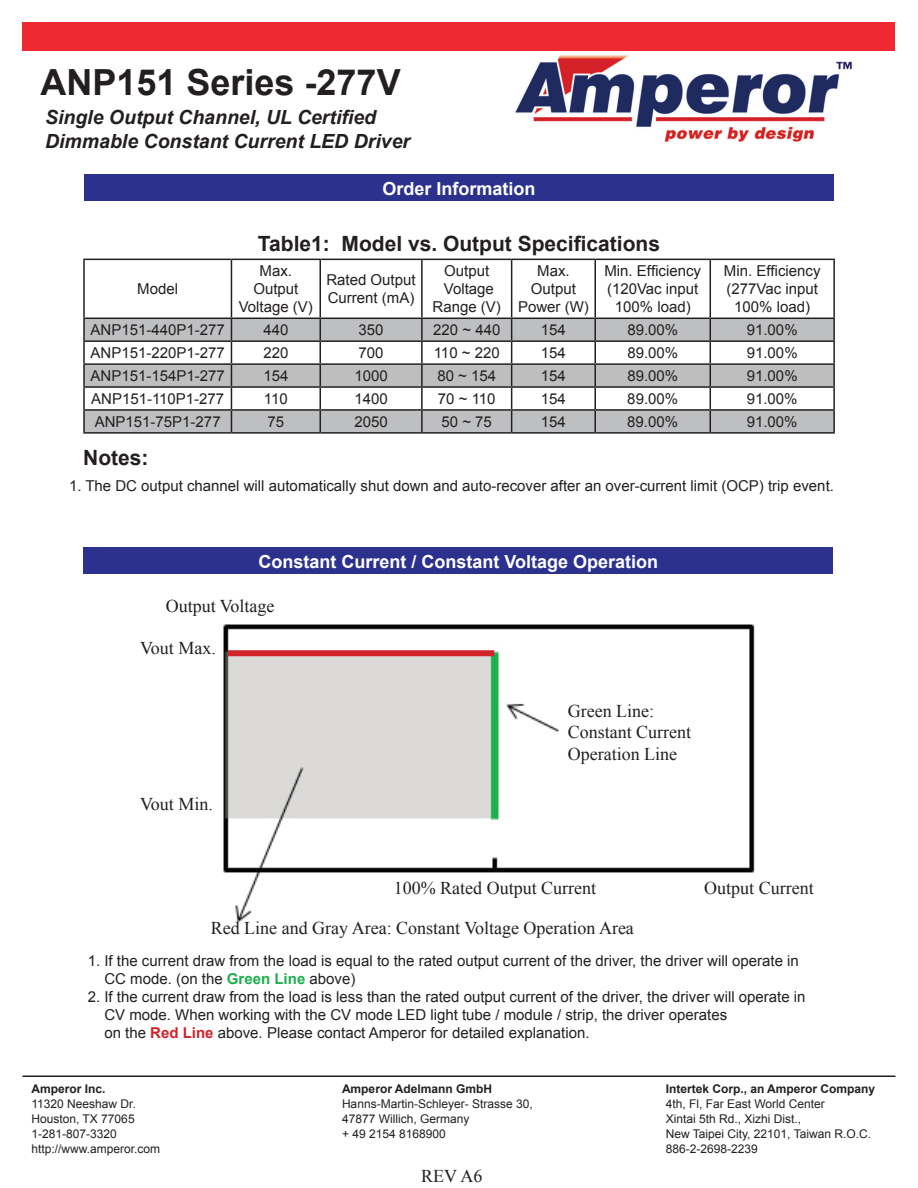
<style>
.page{position:relative;width:918px;height:1188px;background:#fff}
.page>*{position:absolute;margin:0;border:0;box-sizing:border-box;transform-origin:0 0}
.t1{font:700 36px "Arial";color:#231f20}
.t2{font:700 21px "Arial";color:#231f20}
.t3{font:italic 700 19.5px/23.4px "Arial";color:#231f20}
.t4{font:18px/21.6px "Times New Roman";color:#231f20}
.t5{font:700 18px "Arial";color:#fff}
.t6{font:15px/18px "Arial";color:#231f20;text-align:center}
.t7{font:12px/15px "Arial";color:#231f20}
.t8{font:700 12px "Arial";color:#231f20}
.s1{font-weight:700;color:#1db04f}
.s2{font-weight:700;color:#d1232a}
</style>
<div class="page">
<hr style="left:22px;top:1076px;width:874px;height:1px;background:#231f20">
<div style="left:84px;top:174px;width:750px;height:27px;background:#2b318d"></div>
<hr style="left:83px;top:259px;width:148px;height:1px;background:#231f20">
<hr style="left:83px;top:260px;width:2px;height:58px;background:#231f20">
<hr style="left:231px;top:259px;width:89px;height:1px;background:#231f20">
<hr style="left:231px;top:260px;width:1px;height:58px;background:#231f20">
<hr style="left:320px;top:259px;width:102px;height:1px;background:#231f20">
<hr style="left:320px;top:260px;width:1px;height:58px;background:#231f20">
<hr style="left:422px;top:259px;width:90px;height:1px;background:#231f20">
<hr style="left:421px;top:260px;width:2px;height:58px;background:#231f20">
<hr style="left:512px;top:259px;width:83px;height:1px;background:#231f20">
<hr style="left:511px;top:260px;width:1px;height:58px;background:#231f20">
<hr style="left:595px;top:259px;width:115px;height:1px;background:#231f20">
<hr style="left:594px;top:260px;width:2px;height:58px;background:#231f20">
<hr style="left:710px;top:259px;width:125px;height:1px;background:#231f20">
<hr style="left:710px;top:260px;width:1px;height:58px;background:#231f20">
<hr style="left:833px;top:260px;width:2px;height:58px;background:#231f20">
<hr style="left:83px;top:318px;width:148px;height:1px;background:#231f20">
<hr style="left:83px;top:319px;width:2px;height:21px;background:#231f20">
<hr style="left:231px;top:318px;width:89px;height:1px;background:#231f20">
<hr style="left:320px;top:318px;width:102px;height:1px;background:#231f20">
<hr style="left:422px;top:318px;width:90px;height:1px;background:#231f20">
<hr style="left:512px;top:318px;width:83px;height:1px;background:#231f20">
<hr style="left:595px;top:318px;width:115px;height:1px;background:#231f20">
<hr style="left:710px;top:318px;width:125px;height:1px;background:#231f20">
<hr style="left:833px;top:319px;width:2px;height:21px;background:#231f20">
<hr style="left:83px;top:340px;width:148px;height:2px;background:#231f20">
<hr style="left:83px;top:342px;width:2px;height:21px;background:#231f20">
<hr style="left:710px;top:340px;width:125px;height:2px;background:#231f20">
<hr style="left:833px;top:342px;width:2px;height:21px;background:#231f20">
<hr style="left:83px;top:363px;width:148px;height:2px;background:#231f20">
<hr style="left:83px;top:365px;width:2px;height:21px;background:#231f20">
<hr style="left:710px;top:363px;width:125px;height:2px;background:#231f20">
<hr style="left:833px;top:365px;width:2px;height:21px;background:#231f20">
<hr style="left:83px;top:386px;width:148px;height:2px;background:#231f20">
<hr style="left:83px;top:388px;width:2px;height:21px;background:#231f20">
<hr style="left:710px;top:386px;width:125px;height:2px;background:#231f20">
<hr style="left:833px;top:388px;width:2px;height:21px;background:#231f20">
<hr style="left:83px;top:409px;width:148px;height:2px;background:#231f20">
<hr style="left:83px;top:411px;width:2px;height:21px;background:#231f20">
<hr style="left:710px;top:409px;width:125px;height:2px;background:#231f20">
<svg style="left:84px;top:319px;width:750px;height:113px"></svg>
<hr style="left:833px;top:411px;width:2px;height:21px;background:#231f20">
<hr style="left:83px;top:432px;width:148px;height:2px;background:#231f20">
<hr style="left:231px;top:432px;width:89px;height:2px;background:#231f20">
<hr style="left:320px;top:432px;width:102px;height:2px;background:#231f20">
<hr style="left:422px;top:432px;width:90px;height:2px;background:#231f20">
<hr style="left:512px;top:432px;width:83px;height:2px;background:#231f20">
<hr style="left:595px;top:432px;width:115px;height:2px;background:#231f20">
<hr style="left:710px;top:432px;width:125px;height:2px;background:#231f20">
<img style="left:515px;top:55px;width:337px;height:87px">
<div style="left:22px;top:22px;width:874px;height:29px;background:#ee292f"></div>
<img style="left:223px;top:624px;width:532px;height:299px">
<div style="left:83px;top:548px;width:750px;height:26px;background:#2b318d"></div>
<div style="left:228px;top:650px;width:266px;height:6px;background:#d1232a"></div>
<h1 class="t1" style="left:40px;top:59px;width:362px">ANP151 Series -277V</h1>
<h3 class="t3" style="left:45px;top:106px;width:367px">Single Output Channel, UL Certified<br>Dimmable Constant Current LED Driver</h3>
<p class="t5" style="left:382px;top:176px;width:155px">Order Information</p>
<p class="t6" style="left:137px;top:280px;width:42px">Model</p>
<h2 class="t2" style="left:258px;top:229px;width:404px">Table1: Model vs. Output Specifications</h2>
<p class="t6" style="left:239px;top:262px;width:76px">Max.<br>Output<br>Voltage (V)</p>
<p class="t6" style="left:326px;top:271px;width:91px;text-align:left">Rated Output<br>Current (mA)</p>
<p class="t6" style="left:433px;top:262px;width:70px">Output<br>Voltage<br>Range (V)</p>
<p class="t6" style="left:518px;top:262px;width:72px">Max.<br>Output<br>Power (W)</p>
<p class="t6" style="left:604px;top:262px;width:98px">Min. Efficiency (120Vac input<br>100% load)</p>
<p class="t6" style="left:724px;top:262px;width:98px">Min. Efficiency (277Vac input<br>100% load)</p>
<p class="t6" style="left:91px;top:321px;width:136px">ANP151-440P1-277</p>
<p class="t6" style="left:263px;top:321px;width:27px">440</p>
<p class="t6" style="left:359px;top:321px;width:27px">350</p>
<p class="t6" style="left:433px;top:321px;width:69px">220 ~ 440</p>
<p class="t6" style="left:541px;top:321px;width:27px">154</p>
<p class="t6" style="left:627px;top:321px;width:52px">89.00%</p>
<p class="t6" style="left:747px;top:321px;width:52px">91.00%</p>
<p class="t6" style="left:91px;top:344px;width:136px">ANP151-220P1-277</p>
<p class="t6" style="left:263px;top:344px;width:27px">220</p>
<p class="t6" style="left:359px;top:344px;width:27px">700</p>
<p class="t6" style="left:434px;top:344px;width:68px">110 ~ 220</p>
<p class="t6" style="left:541px;top:344px;width:27px">154</p>
<p class="t6" style="left:627px;top:344px;width:52px">89.00%</p>
<p class="t6" style="left:747px;top:344px;width:52px">91.00%</p>
<p class="t6" style="left:91px;top:367px;width:136px">ANP151-154P1-277</p>
<p class="t6" style="left:263px;top:367px;width:27px">154</p>
<p class="t6" style="left:354px;top:367px;width:35px">1000</p>
<p class="t6" style="left:437px;top:367px;width:60px">80 ~ 154</p>
<p class="t6" style="left:541px;top:367px;width:27px">154</p>
<p class="t6" style="left:627px;top:367px;width:52px">89.00%</p>
<p class="t6" style="left:747px;top:367px;width:52px">91.00%</p>
<p class="t6" style="left:91px;top:390px;width:135px">ANP151-110P1-277</p>
<p class="t6" style="left:264px;top:390px;width:25px">110</p>
<p class="t6" style="left:354px;top:390px;width:35px">1400</p>
<p class="t6" style="left:438px;top:390px;width:59px">70 ~ 110</p>
<p class="t6" style="left:541px;top:390px;width:27px">154</p>
<p class="t6" style="left:627px;top:390px;width:52px">89.00%</p>
<p class="t6" style="left:747px;top:390px;width:52px">91.00%</p>
<p class="t6" style="left:95px;top:413px;width:127px">ANP151-75P1-277</p>
<p class="t6" style="left:268px;top:413px;width:18px">75</p>
<p class="t6" style="left:354px;top:413px;width:35px">2050</p>
<p class="t6" style="left:442px;top:413px;width:52px">50 ~ 75</p>
<p class="t6" style="left:541px;top:413px;width:27px">154</p>
<p class="t6" style="left:627px;top:413px;width:52px">89.00%</p>
<p class="t6" style="left:747px;top:413px;width:52px">91.00%</p>
<h2 class="t2" style="left:83px;top:444px;width:67px">Notes:</h2>
<p class="t6" style="left:69px;top:477px;width:767px">1. The DC output channel will automatically shut down and auto-recover after an over-current limit (OCP) trip event.</p>
<p class="t5" style="left:258px;top:550px;width:401px">Constant Current / Constant Voltage Operation</p>
<p class="t4" style="left:166px;top:595px;width:110px">Output Voltage</p>
<p class="t4" style="left:140px;top:637px;width:77px">Vout Max.</p>
<p class="t4" style="left:140px;top:793px;width:74px">Vout Min.</p>
<p class="t4" style="left:568px;top:700px;width:125px">Green Line:<br>Constant Current<br>Operation Line</p>
<p class="t4" style="left:394px;top:877px;width:204px">100% Rated Output Current</p>
<p class="t4" style="left:211px;top:917px;width:425px">Red Line and Gray Area: Constant Voltage Operation Area</p>
<p class="t4" style="left:704px;top:877px;width:111px">Output Current</p>
<p class="t6" style="left:104px;top:952px;width:696px;text-align:left;text-indent:-17px">1. If the current draw from the load is equal to the rated output current of the driver, the driver will operate in<br>CC mode. (on the <span class="s1">Green Line</span> above)</p>
<p class="t6" style="left:104px;top:988px;width:703px;text-align:left;text-indent:-17px">2. If the current draw from the load is less than the rated output current of the driver, the driver will operate in<br>CV mode. When working with the CV mode LED light tube / module / strip, the driver operates<br>on the <span class="s2">Red Line</span> above. Please contact Amperor for detailed explanation.</p>
<p class="t8" style="left:32px;top:1081px;width:76px">Amperor Inc.</p>
<p class="t7" style="left:32px;top:1097px;width:130px">11320 Neeshaw Dr.<br>Houston, TX 77065<br>1-281-807-3320 http://www.amperor.com</p>
<p class="t8" style="left:342px;top:1080px;width:152px">Amperor Adelmann GmbH</p>
<p class="t7" style="left:342px;top:1096px;width:192px">Hanns-Martin-Schleyer- Strasse 30,<br>47877 Willich, Germany<br>+ 49 2154 8168900</p>
<p class="t4" style="left:421px;top:1165px;width:63px">REV A6</p>
<p class="t8" style="left:666px;top:1080px;width:211px">Intertek Corp., an Amperor Company</p>
<p class="t7" style="left:666px;top:1096px;width:207px">4th, Fl, Far East World Center<br>Xintai 5th Rd., Xizhi Dist.,<br>New Taipei City, 22101, Taiwan R.O.C.<br>886-2-2698-2239</p>
</div>
